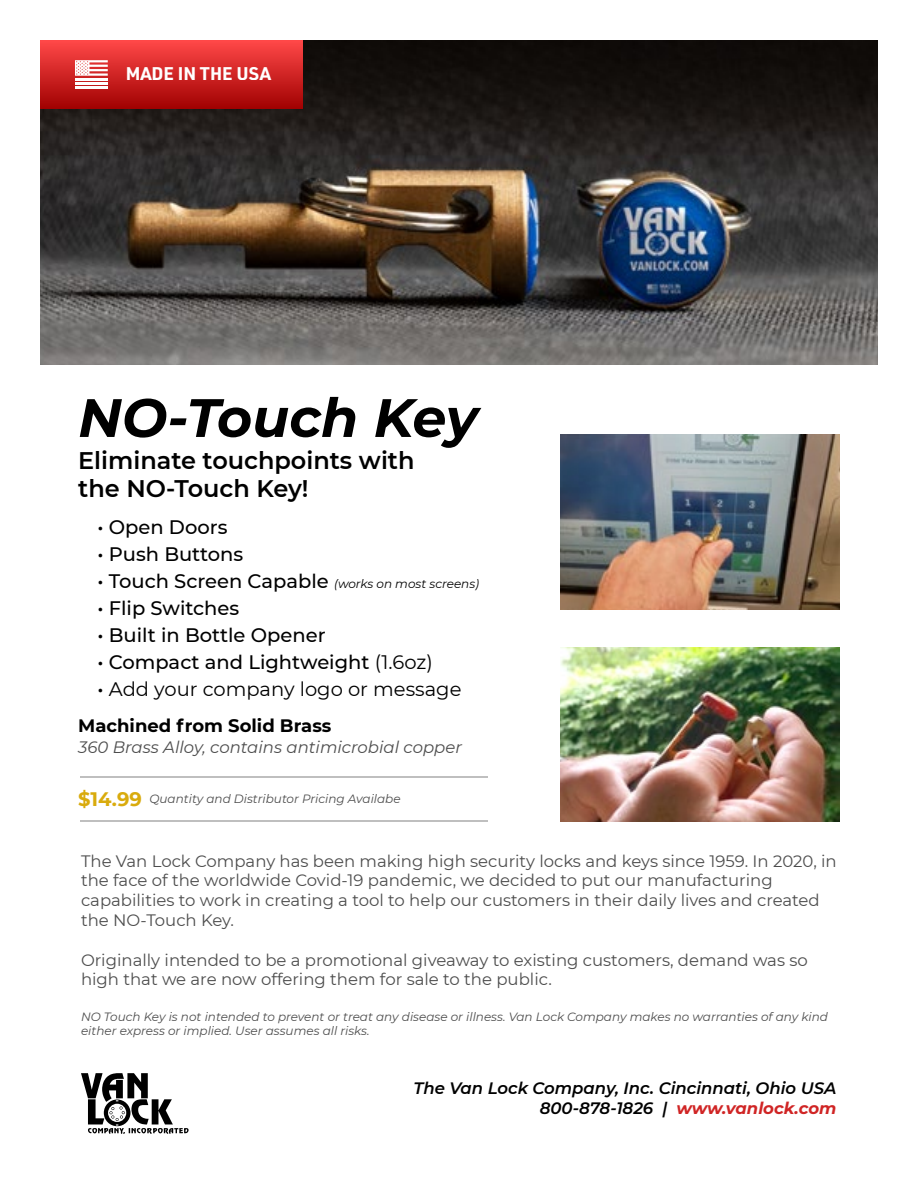
<style>
.page{position:relative;width:918px;height:1188px;background:#fff}
.page>*{position:absolute;margin:0;border:0;box-sizing:border-box;transform-origin:0 0}
.t1{font:italic 700 54px "Montserrat";letter-spacing:-.005em;color:#000}
.t2{font:600 24px/28.5px "Montserrat";color:#000}
.t3{font:500 19.5px "Montserrat";color:#000}
.t4{font:19.5px "Montserrat";color:#000}
.t5{font:700 18px "Montserrat";color:#000}
.t6{font:700 18px "URWDIN";letter-spacing:.005em;color:#fff}
.t7{font:16.5px/19.8px "Montserrat";color:#4d4d4d}
.t8{font:italic 600 16.5px/19.8px "Montserrat";color:#000;text-align:right}
.t9{font:italic 16.5px "Montserrat";color:#4d4d4d}
.t10{font:italic 12px/14.4px "Montserrat";color:#4d4d4d}
.t11{font:italic 12px "Montserrat";color:#000}
.s1{font-weight:500;font-style:normal;font-size:19.5px}
.s2{font-weight:400}
.s3{font-weight:500}
.s4{font-weight:700;font-style:normal;font-size:19.5px;color:#d9ab0d}
.s5{font-weight:700;color:#d02525}
</style>
<div class="page">
<img style="left:40px;top:40px;width:838px;height:324px">
<div style="left:40px;top:40px;width:262px;height:69px;background:linear-gradient(to bottom,#ff4949,#a10404)"></div>
<hr style="left:75px;top:87px;width:33px;height:2px;background:#fff">
<hr style="left:75px;top:82px;width:33px;height:3px;background:#fff">
<hr style="left:75px;top:78px;width:33px;height:2px;background:#fff">
<svg style="left:75px;top:60px;width:33px;height:16px"></svg>
<img style="left:561px;top:647px;width:278px;height:175px">
<img style="left:561px;top:435px;width:278px;height:175px">
<hr style="left:80px;top:776px;width:407px;height:1px;background:#bfbfbf">
<hr style="left:80px;top:821px;width:407px;height:1px;background:#bfbfbf">
<svg style="left:81px;top:1073px;width:108px;height:61px"></svg>
<p class="t6" style="left:125px;top:61px;width:147px">MADE IN THE USA</p>
<h1 class="t1" style="left:78px;top:379px;width:401px">NO-Touch Key</h1>
<h2 class="t2" style="left:78px;top:445px;width:338px">Eliminate touchpoints with the NO-Touch Key!</h2>
<p class="t3" style="left:97px;top:514px;width:132px">• Open Doors</p>
<p class="t3" style="left:97px;top:541px;width:147px">• Push Buttons</p>
<p class="t11" style="left:97px;top:576px;width:383px"><span class="s1">• Touch Screen Capable</span> (works on most screens)</p>
<p class="t3" style="left:97px;top:595px;width:143px">• Flip Switches</p>
<p class="t3" style="left:97px;top:622px;width:230px">• Built in Bottle Opener</p>
<p class="t3" style="left:97px;top:649px;width:337px">• Compact and Lightweight <span class="s2">(1.6oz)</span></p>
<p class="t4" style="left:97px;top:676px;width:366px"><span class="s3">•</span> Add your company logo or message</p>
<p class="t5" style="left:78px;top:713px;width:255px">Machined from Solid Brass</p>
<p class="t9" style="left:78px;top:736px;width:385px">360 Brass Alloy, contains antimicrobial copper</p>
<p class="t10" style="left:78px;top:791px;width:324px"><span class="s4">$14.99</span> Quantity and Distributor Pricing Availabe</p>
<p class="t7" style="left:81px;top:850px;width:757px">The Van Lock Company has been making high security locks and keys since 1959. In 2020, in the face of the worldwide Covid-19 pandemic, we decided to put our manufacturing capabilities to work in creating a tool to help our customers in their daily lives and created the NO-Touch Key.</p>
<p class="t7" style="left:81px;top:949px;width:728px">Originally intended to be a promotional giveaway to existing customers, demand was so high that we are now offering them for sale to the public.</p>
<p class="t10" style="left:81px;top:1009px;width:749px">NO Touch Key is not intended to prevent or treat any disease or illness. Van Lock Company makes no warranties of any kind either express or implied. User assumes all risks.</p>
<p class="t8" style="left:413px;top:1078px;width:425px">The Van Lock Company, Inc. Cincinnati, Ohio USA<br>800-878-1826 | <span class="s5">www.vanlock.com</span></p>
</div>
